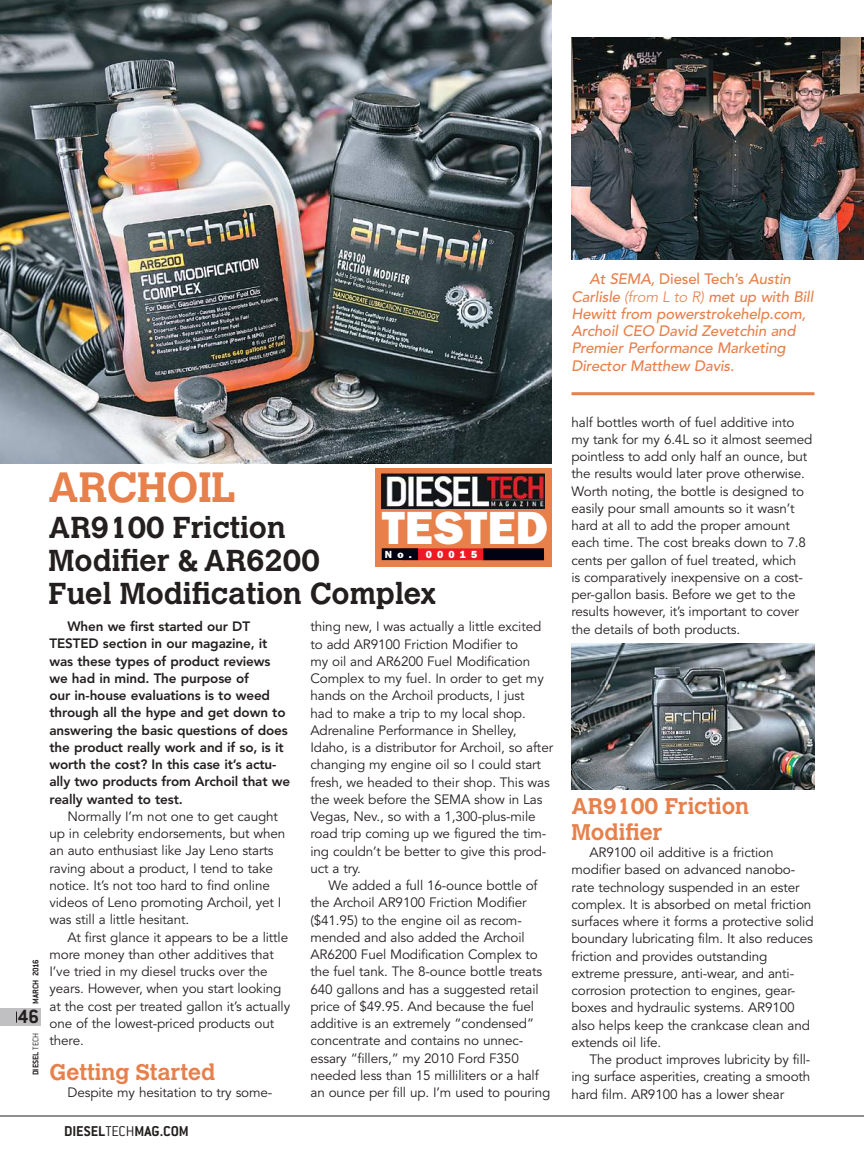
<style>
.page{position:relative;width:864px;height:1161px;background:#fff}
.page>*{position:absolute;margin:0;border:0;box-sizing:border-box;transform-origin:0 0}
.t1{font:800 46.8px "Franklin Gothic";color:#fff}
.t2{font:700 42px "Calvert";color:#e7804b}
.t3{font:700 30px/33px "Calvert";color:#241f1f}
.t4{font:700 22.5px/25.5px "Calvert";color:#e7804b}
.t5{font:700 21px "Conduit ITC";color:#241f1f}
.t6{font:700 15.6px "Conduit ITC";color:#241f1f}
.t7{font:italic 500 15px/17.2px "Avenir";letter-spacing:-.01em;color:#e7804b}
.t8{font:13.5px/17.2px "Avenir";letter-spacing:-.01em;color:#241f1f}
.t9{font:800 13.5px/17.2px "Avenir";letter-spacing:-.01em;color:#241f1f}
.t10{font:800 10.35px "Franklin Gothic";letter-spacing:.5em;color:#fff}
.t11{font:700 9px "Conduit ITC";color:#241f1f}
.s1{font-weight:300}
.s2{font-style:normal}
</style>
<div class="page">
<div style="left:0;top:1009px;width:41px;height:17px;background:#c0bfc1"></div>
<hr style="left:0;top:1116px;width:864px;height:1px;background:#241f1f">
<img style="left:0;top:0;width:552px;height:463px">
<img style="left:572px;top:37px;width:292px;height:223px">
<img style="left:571px;top:643px;width:243px;height:146px">
<div style="left:375px;top:468px;width:177px;height:99px;background:#e7804b"></div>
<img style="left:381px;top:474px;width:163px;height:34px">
<div style="left:403px;top:548px;width:141px;height:12px;background:#ef1923"></div>
<div style="left:483px;top:548px;width:61px;height:12px;background:#010213"></div>
<div style="left:382px;top:548px;width:36px;height:12px;background:#010213"></div>
<hr style="left:572px;top:392px;width:242px;height:3px;background:#e7804b">
<p class="t11" style="left:30px;top:1004px;width:46px;rotate:-90deg">MARCH 2016</p>
<p class="t11" style="left:30px;top:1075px;width:44px;rotate:-90deg">DIESEL <span class="s1">TECH</span></p>
<h3 class="t5" style="left:18px;top:1004px;width:23px">46</h3>
<h2 class="t2" style="left:48px;top:461px;width:190px">ARCHOIL</h2>
<h3 class="t3" style="left:49px;top:511px;width:389px">AR9100 Friction<br>Modifier &amp; AR6200<br>Fuel Modification Complex</h3>
<h1 class="t1" style="left:382px;top:501px;width:167px">TESTED</h1>
<p class="t10" style="left:385px;top:548px;width:94px">No. 00015</p>
<p class="t9" style="left:49px;top:618px;width:242px;text-indent:18px">When we first started our DT TESTED section in our magazine, it was these types of product reviews we had in mind. The purpose of<br>our in-house evaluations is to weed through all the hype and get down to answering the basic questions of does the product really work and if so, is it worth the cost? In this case it’s actu&shy;ally two products from Archoil that we really wanted to test.</p>
<p class="t8" style="left:49px;top:808px;width:237px;text-indent:18px">Normally I’m not one to get caught up in celebrity endorsements, but when an auto enthusiast like Jay Leno starts raving about a product, I tend to take notice. It’s not too hard to find online videos of Leno promoting Archoil, yet I was still a little hesitant.</p>
<p class="t8" style="left:49px;top:929px;width:242px;text-indent:18px">At first glance it appears to be a little more money than other additives that I’ve tried in my diesel trucks over the years. However, when you start looking at the cost per treated gallon it’s actually one of the lowest-priced products out there.</p>
<h3 class="t4" style="left:50px;top:1059px;width:168px">Getting Started</h3>
<p class="t8" style="left:68px;top:1084px;width:206px">Despite my hesitation to try some-</p>
<p class="t6" style="left:64px;top:1122px;width:126px">DIESEL<span class="s1">TECH</span>MAG.COM</p>
<p class="t8" style="left:311px;top:618px;width:244px">thing new, I was actually a little excited to add AR9100 Friction Modifier to<br>my oil and AR6200 Fuel Modification Complex to my fuel. In order to get my hands on the Archoil products, I just<br>had to make a trip to my local shop.<br>Adrenaline Performance in Shelley, Idaho, is a distributor for Archoil, so after changing my engine oil so I could start fresh, we headed to their shop. This was the week before the SEMA show in Las Vegas, Nev., so with a 1,300-plus-mile road trip coming up we figured the tim&shy;ing couldn’t be better to give this prod&shy;uct a try.</p>
<p class="t8" style="left:311px;top:877px;width:241px;text-indent:18px">We added a full 16-ounce bottle of the Archoil AR9100 Friction Modifier ($41.95) to the engine oil as recom&shy;mended and also added the Archoil AR6200 Fuel Modification Complex to the fuel tank. The 8-ounce bottle treats 640 gallons and has a suggested retail price of $49.95. And because the fuel additive is an extremely “condensed” concentrate and contains no unnec&shy;essary “fillers,” my 2010 Ford F350 needed less than 15 milliliters or a half an ounce per fill up. I’m used to pouring</p>
<p class="t7" style="left:572px;top:271px;width:243px;text-indent:18px">At SEMA, <span class="s2">Diesel Tech’s</span> Austin<br>Carlisle <span class="s1">(from L to R)</span> met up with Bill<br>Hewitt from powerstrokehelp.com,<br>Archoil CEO David Zevetchin and<br>Premier Performance Marketing<br>Director Matthew Davis.</p>
<p class="t8" style="left:571px;top:414px;width:242px">half bottles worth of fuel additive into my tank for my 6.4L so it almost seemed pointless to add only half an ounce, but the results would later prove otherwise.<br>Worth noting, the bottle is designed to easily pour small amounts so it wasn’t hard at all to add the proper amount each time. The cost breaks down to 7.8 cents per gallon of fuel treated, which<br>is comparatively inexpensive on a cost&shy;per-gallon basis. Before we get to the results however, it’s important to cover the details of both products.</p>
<h3 class="t4" style="left:572px;top:793px;width:179px">AR9100 Friction<br>Modifier</h3>
<p class="t8" style="left:571px;top:844px;width:244px;text-indent:18px">AR9100 oil additive is a friction modifier based on advanced nanobo&shy;rate technology suspended in an ester complex. It is absorbed on metal friction surfaces where it forms a protective solid boundary lubricating film. It also reduces friction and provides outstanding extreme pressure, anti-wear, and anti&shy;corrosion protection to engines, gear&shy;boxes and hydraulic systems. AR9100 also helps keep the crankcase clean and extends oil life.</p>
<p class="t8" style="left:571px;top:1051px;width:240px;text-align:justify;text-indent:18px">The product improves lubricity by fill&shy;ing surface asperities, creating a smooth hard film. AR9100 has a lower shear</p>
</div>
